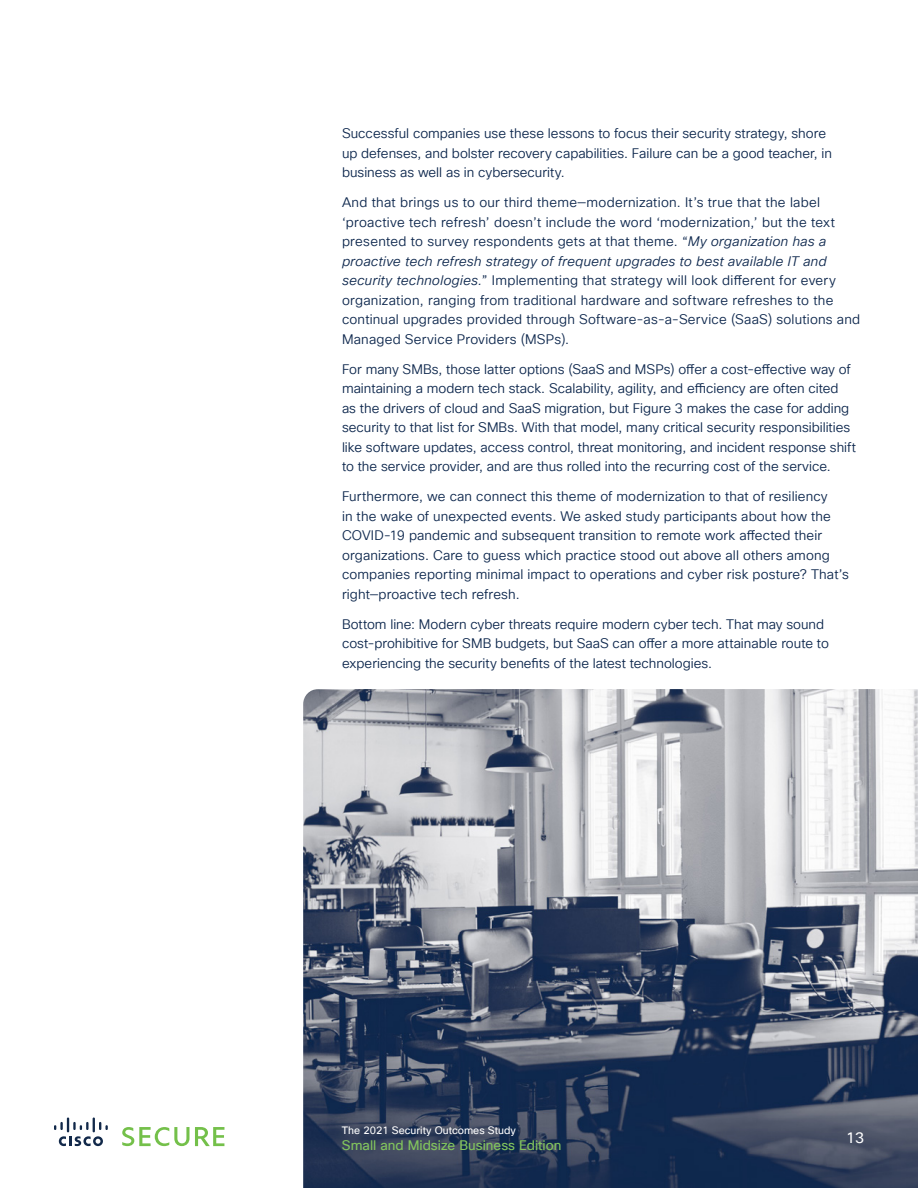
<style>
.page{position:relative;width:918px;height:1188px;background:#fff}
.page>*{position:absolute;margin:0;border:0;box-sizing:border-box;transform-origin:0 0}
.Page_number{font:15px "Cisco Sans TT";color:#fff}
.RPT_Body{font:13.5px/19.5px "Cisco Sans TT Light";letter-spacing:.005em;color:#0d274d}
.Page_Footer_Report_N{font:13.5px "Cisco Sans TT";color:#82c55d}
.Page_Footer{font:10.5px "Cisco Sans TT";color:#fff}
.s1{font-style:italic}
</style>
<div class="page">
<img style="left:303px;top:689px;width:615px;height:499px">
<svg style="left:54px;top:1117px;width:54px;height:29px"></svg>
<svg style="left:122px;top:1127px;width:102px;height:19px"></svg>
<p class="RPT_Body" style="left:342px;top:124px;width:492px">Successful companies use these lessons to focus their security strategy, shore up defenses, and bolster recovery capabilities. Failure can be a good teacher, in business as well as in cybersecurity.</p>
<p class="RPT_Body" style="left:342px;top:193px;width:520px">And that brings us to our third theme—modernization. It’s true that the label ‘proactive tech refresh’ doesn’t include the word ‘modernization,’ but the text presented to survey respondents gets at that theme. “<span class="s1">My organization has a proactive tech refresh strategy of frequent upgrades to best available IT and security technologies.</span>” Implementing that strategy will look different for every organization, ranging from traditional hardware and software refreshes to the continual upgrades provided through Software-as-a-Service (SaaS) solutions and Managed Service Providers (MSPs).</p>
<p class="RPT_Body" style="left:342px;top:360px;width:516px">For many SMBs, those latter options (SaaS and MSPs) offer a cost-effective way of maintaining a modern tech stack. Scalability, agility, and efficiency are often cited as the drivers of cloud and SaaS migration, but Figure 3 makes the case for adding security to that list for SMBs. With that model, many critical security responsibilities like software updates, access control, threat monitoring, and incident response shift to the service provider, and are thus rolled into the recurring cost of the service.</p>
<p class="RPT_Body" style="left:342px;top:487px;width:508px">Furthermore, we can connect this theme of modernization to that of resiliency<br>in the wake of unexpected events. We asked study participants about how the COVID-19 pandemic and subsequent transition to remote work affected their organizations. Care to guess which practice stood out above all others among companies reporting minimal impact to operations and cyber risk posture? That’s right—proactive tech refresh.</p>
<p class="RPT_Body" style="left:342px;top:615px;width:488px">Bottom line: Modern cyber threats require modern cyber tech. That may sound cost-prohibitive for SMB budgets, but SaaS can offer a more attainable route to experiencing the security benefits of the latest technologies.</p>
<p class="Page_Footer" style="left:342px;top:1123px;width:175px">The 2021 Security Outcomes Study</p>
<p class="Page_Footer_Report_N" style="left:342px;top:1137px;width:221px">Small and Midsize Business Edition</p>
<p class="Page_number" style="left:846px;top:1128px;width:19px">13</p>
</div>
